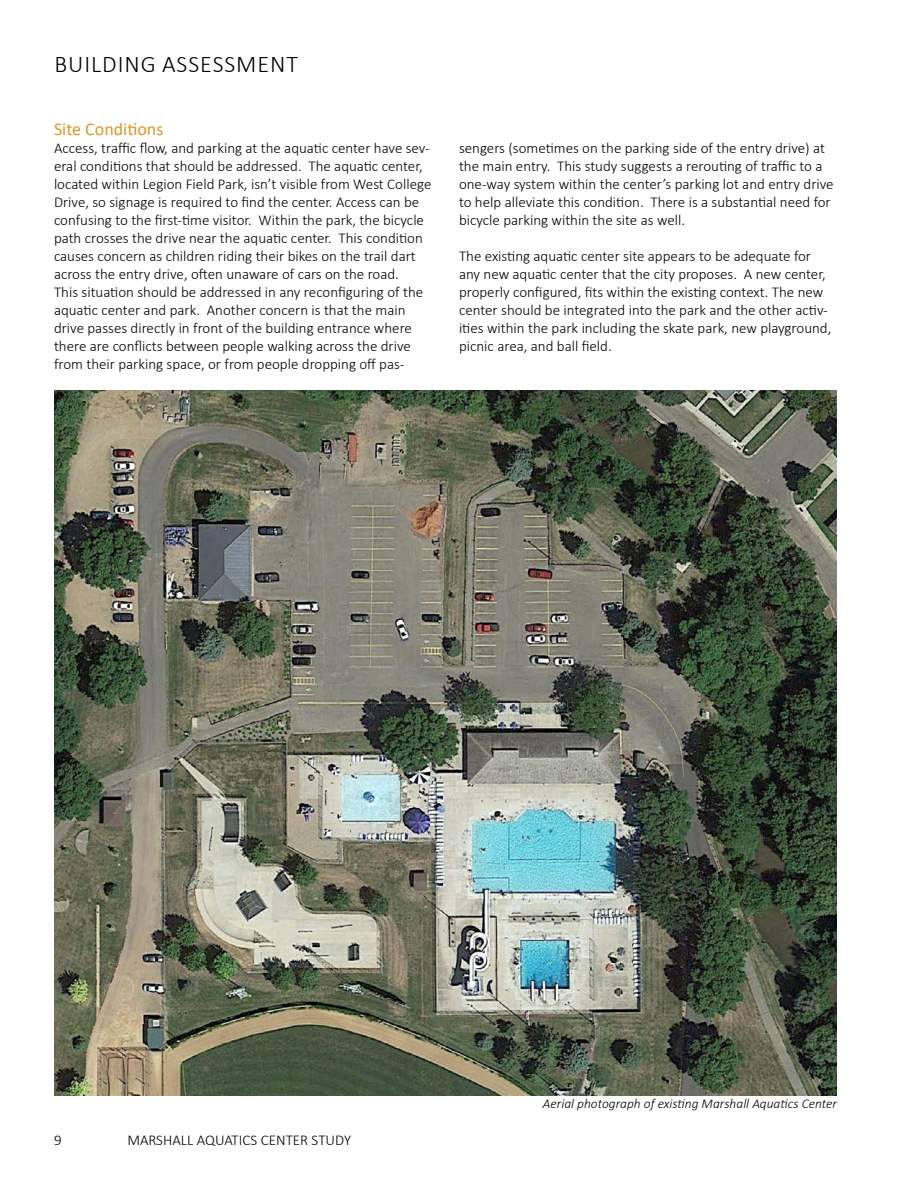
<style>
.page{position:relative;width:918px;height:1188px;background:#fff}
.page>*{position:absolute;margin:0;border:0;box-sizing:border-box;transform-origin:0 0}
.t1{font:300 24px "Calibri";letter-spacing:.04em;color:#000}
.R_heading_subsection{font:18px "Calibri";color:#df9627}
.R_body_text{font:300 15px/18px "Calibri";color:#000}
.t2{font:italic 300 13.5px "Calibri";color:#000}
</style>
<div class="page">
<img style="left:54px;top:390px;width:783px;height:705px">
<h1 class="t1" style="left:54px;top:49px;width:245px">BUILDING ASSESSMENT</h1>
<p class="R_heading_subsection" style="left:54px;top:117px;width:111px">Site Conditions</p>
<p class="R_body_text" style="left:54px;top:139px;width:379px">Access, traffic flow, and parking at the aquatic center have sev&shy;eral conditions that should be addressed. The aquatic center, located within Legion Field Park, isn’t visible from West College Drive, so signage is required to find the center. Access can be confusing to the first-time visitor. Within the park, the bicycle path crosses the drive near the aquatic center. This condition causes concern as children riding their bikes on the trail dart across the entry drive, often unaware of cars on the road.<br>This situation should be addressed in any reconfiguring of the aquatic center and park. Another concern is that the main drive passes directly in front of the building entrance where there are conflicts between people walking across the drive from their parking space, or from people dropping off pas-</p>
<p class="R_body_text" style="left:459px;top:139px;width:376px">sengers (sometimes on the parking side of the entry drive) at the main entry. This study suggests a rerouting of traffic to a one-way system within the center’s parking lot and entry drive to help alleviate this condition. There is a substantial need for bicycle parking within the site as well.</p>
<p class="R_body_text" style="left:459px;top:247px;width:374px">The existing aquatic center site appears to be adequate for any new aquatic center that the city proposes. A new center, properly configured, fits within the existing context. The new center should be integrated into the park and the other activ&shy;ities within the park including the skate park, new playground, picnic area, and ball field.</p>
<p class="R_body_text" style="left:54px;top:1131px;width:9px">9</p>
<p class="R_body_text" style="left:127px;top:1131px;width:225px">MARSHALL AQUATICS CENTER STUDY</p>
<p class="t2" style="left:543px;top:1095px;width:296px">Aerial photograph of existing Marshall Aquatics Center</p>
</div>
